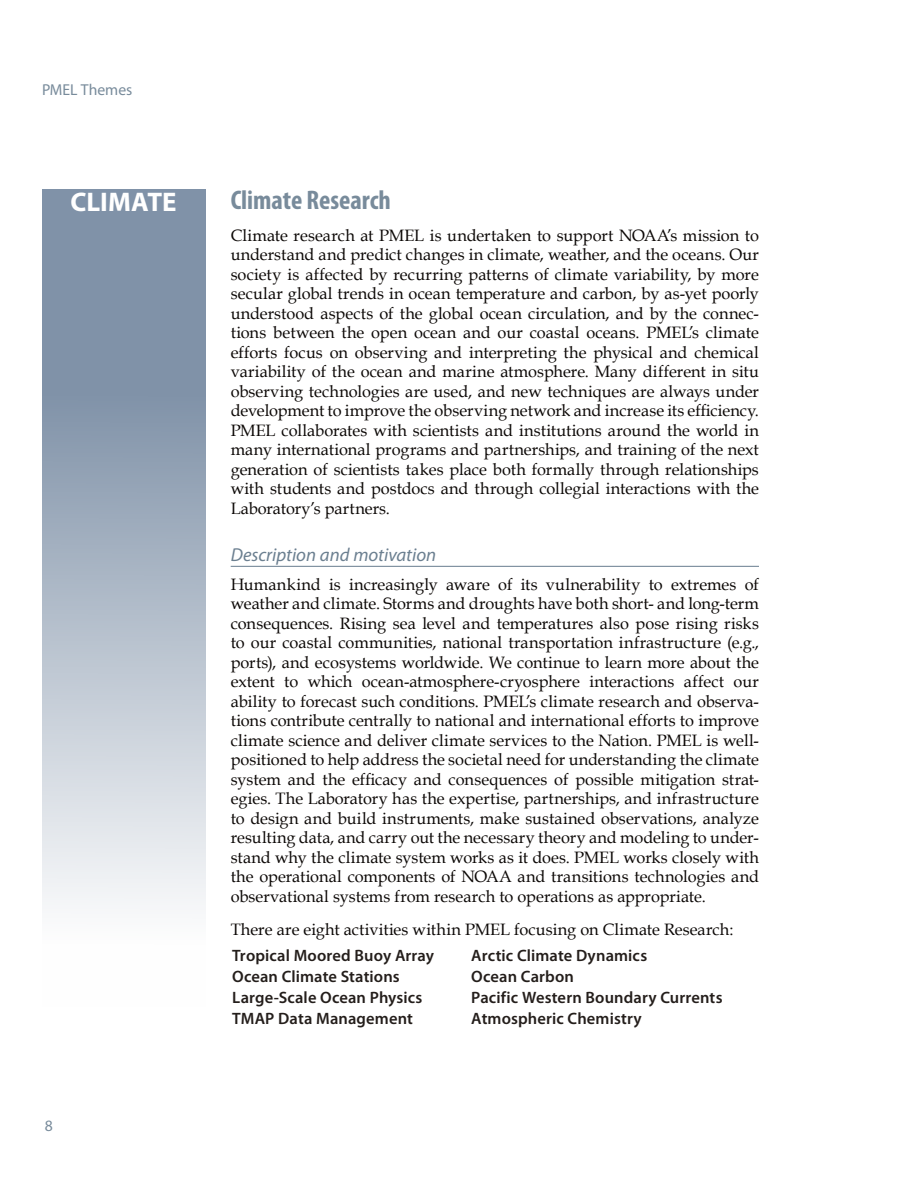
<style>
.page{position:relative;width:918px;height:1188px;background:#fff}
.page>*{position:absolute;margin:0;border:0;box-sizing:border-box;transform-origin:0 0}
.t1{font:700 condensed 27px "Myriad Pro";color:#788b9b}
.t2{font:700 27px "Myriad Pro";color:#fff}
.t3{font:italic 18.75px "Myriad Pro";color:#6b7f90}
.t4{font:16.5px/19.5px "Book Antiqua";color:#0c0806;text-align:justify}
.t5{font:600 16.5px "Myriad Pro";letter-spacing:.005em;color:#241e1b}
.t6{font:15.9px "Myriad Pro";color:#788b9b}
</style>
<div class="page">
<hr style="left:231px;top:566px;width:528px;height:1px;background:#788b9b">
<svg style="left:42px;top:189px;width:163px;height:716px;background:#a9b5c4"></svg>
<p class="t6" style="left:42px;top:80px;width:92px">PMEL Themes</p>
<h1 class="t2" style="left:71px;top:184px;width:108px">CLIMATE</h1>
<p class="t6" style="left:45px;top:1116px;width:10px">8</p>
<h1 class="t1" style="left:231px;top:183px;width:162px">Climate Research</h1>
<p class="t4" style="left:231px;top:225px;width:530px">Climate research at PMEL is undertaken to support NOAA’s mission to understand and predict changes in climate, weather, and the oceans. Our society is affected by recurring patterns of climate variability, by more secular global trends in ocean temperature and carbon, by as-yet poorly understood aspects of the global ocean circulation, and by the connec&shy;tions between the open ocean and our coastal oceans. PMEL’s climate efforts focus on observing and interpreting the physical and chemical variability of the ocean and marine atmosphere. Many different in situ observing technologies are used, and new techniques are always under development to improve the observing network and increase its efficiency.<br>PMEL collaborates with scientists and institutions around the world in many international programs and partnerships, and training of the next generation of scientists takes place both formally through relationships with students and postdocs and through collegial interactions with the Laboratory’s partners.</p>
<p class="t3" style="left:231px;top:543px;width:207px">Description and motivation</p>
<p class="t4" style="left:231px;top:574px;width:530px">Humankind is increasingly aware of its vulnerability to extremes of weather and climate. Storms and droughts have both short- and long-term consequences. Rising sea level and temperatures also pose rising risks to our coastal communities, national transportation infrastructure (e.g., ports), and ecosystems worldwide. We continue to learn more about the extent to which ocean-atmosphere-cryosphere interactions affect our ability to forecast such conditions. PMEL’s climate research and observa&shy;tions contribute centrally to national and international efforts to improve climate science and deliver climate services to the Nation. PMEL is well&shy;positioned to help address the societal need for understanding the climate system and the efficacy and consequences of possible mitigation strat&shy;egies. The Laboratory has the expertise, partnerships, and infrastructure to design and build instruments, make sustained observations, analyze resulting data, and carry out the necessary theory and modeling to under&shy;stand why the climate system works as it does. PMEL works closely with the operational components of NOAA and transitions technologies and observational systems from research to operations as appropriate.</p>
<p class="t4" style="left:231px;top:919px;width:504px">There are eight activities within PMEL focusing on Climate Research:</p>
<p class="t5" style="left:232px;top:945px;width:203px">Tropical Moored Buoy Array</p>
<p class="t5" style="left:471px;top:945px;width:177px">Arctic Climate Dynamics</p>
<p class="t5" style="left:232px;top:966px;width:169px">Ocean Climate Stations</p>
<p class="t5" style="left:471px;top:966px;width:104px">Ocean Carbon</p>
<p class="t5" style="left:232px;top:987px;width:192px">Large-Scale Ocean Physics</p>
<p class="t5" style="left:471px;top:987px;width:253px">Pacific Western Boundary Currents</p>
<p class="t5" style="left:232px;top:1008px;width:182px">TMAP Data Management</p>
<p class="t5" style="left:471px;top:1008px;width:172px">Atmospheric Chemistry</p>
</div>
